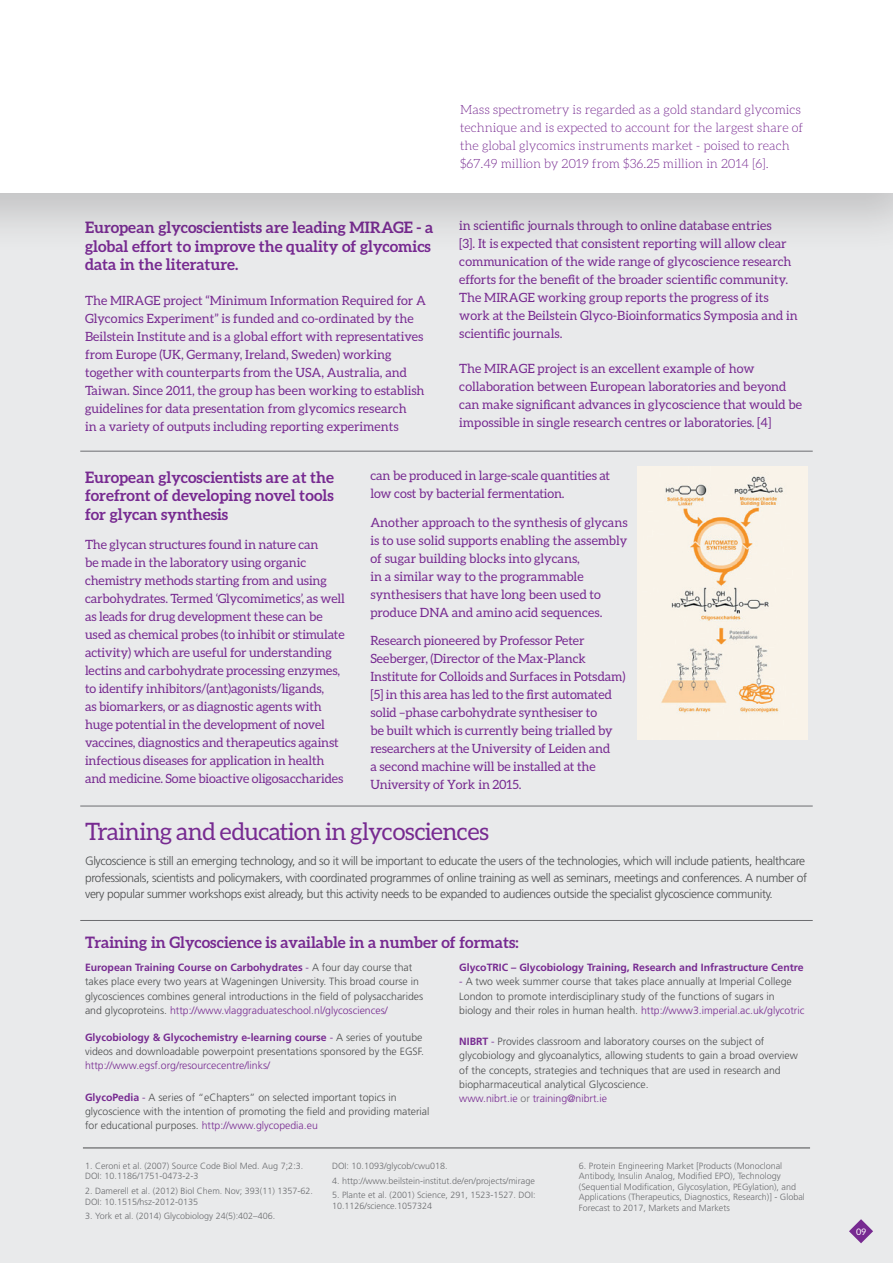
<style>
.page{position:relative;width:893px;height:1263px;background:#e9eaeb}
.page>*{position:absolute;margin:0;border:0;box-sizing:border-box;transform-origin:0 0}
.Heading{font:24px "Aleo";letter-spacing:-.025em;color:#772a91}
.Highlight_heading{font:700 15.75px/18.8px "Aleo";color:#772a91}
.HIghlight{font:12.75px/18px "Aleo";color:#772a91}
.HIghlight-2{font:300 12.75px/18px "Aleo";color:#772a91}
.Body{font:300 12px/16.5px "Frutiger";letter-spacing:-.03em;color:#4b4c4d}
.Body-2{font:300 10.5px/14.2px "Frutiger";color:#4b4c4d}
.Body-3{font:700 10.5px "Frutiger";color:#772a91}
.web_address{font:300 10.5px "Frutiger";color:#772a91}
.References{font:300 9px/10.5px "Frutiger";color:#6c6d70}
.t1{font:9px "Aleo";color:#fff}
.s1{font-weight:700;color:#772a91}
.s2{color:#772a91}
.s3{color:#6c6d70}
</style>
<div class="page">
<svg style="left:849px;top:1219px;width:24px;height:24px"></svg>
<img style="left:638px;top:467px;width:170px;height:273px">
<hr style="left:80px;top:806px;width:733px;height:1px;background:#6c6d70">
<hr style="left:83px;top:1148px;width:727px;height:1px;background:#4b4c4d">
<hr style="left:80px;top:920px;width:733px;height:1px;background:#6c6d70">
<hr style="left:80px;top:451px;width:733px;height:1px;background:#6c6d70">
<div style="left:0;top:0;width:893px;height:257px;background:#231f20;opacity:.2"></div>
<div style="left:0;top:0;width:893px;height:192px;background:#fff"></div>
<p class="Highlight_heading" style="left:85px;top:217px;width:350px">European glycoscientists are leading MIRAGE - a global effort to improve the quality of glycomics data in the literature.</p>
<p class="HIghlight" style="left:85px;top:292px;width:342px">The MIRAGE project “Minimum Information Required for A Glycomics Experiment” is funded and co-ordinated by the Beilstein Institute and is a global effort with representatives from Europe (UK, Germany, Ireland, Sweden) working together with counterparts from the USA, Australia, and Taiwan. Since 2011, the group has been working to establish guidelines for data presentation from glycomics research<br>in a variety of outputs including reporting experiments</p>
<p class="HIghlight-2" style="left:460px;top:101px;width:345px">Mass spectrometry is regarded as a gold standard glycomics technique and is expected to account for the largest share of the global glycomics instruments market - poised to reach $67.49 million by 2019 from $36.25 million in 2014 [6].</p>
<p class="HIghlight" style="left:459px;top:217px;width:340px">in scientific journals through to online database entries<br>[3]. It is expected that consistent reporting will allow clear communication of the wide range of glycoscience research efforts for the benefit of the broader scientific community.<br>The MIRAGE working group reports the progress of its work at the Beilstein Glyco-Bioinformatics Symposia and in scientific journals.</p>
<p class="HIghlight" style="left:459px;top:360px;width:344px">The MIRAGE project is an excellent example of how collaboration between European laboratories and beyond can make significant advances in glycoscience that would be impossible in single research centres or laboratories. [4]</p>
<p class="Highlight_heading" style="left:85px;top:467px;width:250px;text-align:justify">European glycoscientists are at the forefront of developing novel tools for glycan synthesis</p>
<p class="HIghlight" style="left:85px;top:535px;width:261px">The glycan structures found in nature can<br>be made in the laboratory using organic chemistry methods starting from and using carbohydrates. Termed ‘Glycomimetics’, as well as leads for drug development these can be used as chemical probes (to inhibit or stimulate activity) which are useful for understanding lectins and carbohydrate processing enzymes, to identify inhibitors/(ant)agonists/ligands,<br>as biomarkers, or as diagnostic agents with huge potential in the development of novel vaccines, diagnostics and therapeutics against infectious diseases for application in health and medicine. Some bioactive oligosaccharides</p>
<p class="HIghlight" style="left:370px;top:466px;width:241px">can be produced in large-scale quantities at low cost by bacterial fermentation.</p>
<p class="HIghlight" style="left:370px;top:513px;width:259px">Another approach to the synthesis of glycans is to use solid supports enabling the assembly of sugar building blocks into glycans,<br>in a similar way to the programmable synthesisers that have long been used to produce DNA and amino acid sequences.</p>
<p class="HIghlight" style="left:370px;top:632px;width:256px">Research pioneered by Professor Peter Seeberger, (Director of the Max-Planck Institute for Colloids and Surfaces in Potsdam) [5] in this area has led to the first automated solid –phase carbohydrate synthesiser to<br>be built which is currently being trialled by researchers at the University of Leiden and<br>a second machine will be installed at the University of York in 2015.</p>
<p class="Heading" style="left:85px;top:818px;width:405px">Training and education in glycosciences</p>
<p class="Body" style="left:85px;top:853px;width:723px">Glycoscience is still an emerging technology, and so it will be important to educate the users of the technologies, which will include patients, healthcare professionals, scientists and policymakers, with coordinated programmes of online training as well as seminars, meetings and conferences. A number of very popular summer workshops exist already, but this activity needs to be expanded to audiences outside the specialist glycoscience community.</p>
<p class="Highlight_heading" style="left:85px;top:932px;width:435px">Training in Glycoscience is available in a number of formats:</p>
<p class="Body-2" style="left:85px;top:960px;width:340px"><span class="s1">European Training Course on Carbohydrates</span> <span class="s2">-</span> A four day course that takes place every two years at Wageningen University. This broad course in glycosciences combines general introductions in the field of polysaccharides and glycoproteins. <span class="s2">http://www.vlaggraduateschool.nl/glycosciences/</span></p>
<p class="Body-2" style="left:85px;top:1030px;width:341px"><span class="s1">Glycobiology &amp; Glycochemistry e-learning course</span> <span class="s2">-</span> A series of youtube videos and downloadable powerpoint presentations sponsored by the EGSF. <span class="s2">http://www.egsf.org/resourcecentre/links/</span></p>
<p class="Body-2" style="left:85px;top:1090px;width:346px"><span class="s1">GlycoPedia</span> <span class="s2">-</span> A series of “eChapters” on selected important topics in glycoscience with the intention of promoting the field and providing material for educational purposes. <span class="s2">http://www.glycopedia.eu</span></p>
<p class="Body-3" style="left:459px;top:961px;width:346px">GlycoTRIC – Glycobiology Training, Research and Infrastructure Centre</p>
<p class="Body-2" style="left:459px;top:975px;width:347px"><span class="s2">-</span> A two week summer course that takes place annually at Imperial College<br>London to promote interdisciplinary study of the functions of sugars in biology and their roles in human health. <span class="s2">http://www3.imperial.ac.uk/glycotric</span></p>
<p class="Body-2" style="left:459px;top:1034px;width:340px"><span class="s1">NIBRT</span> <span class="s2">-</span> Provides classroom and laboratory courses on the subject of glycobiology and glycoanalytics, allowing students to gain a broad overview of the concepts, strategies and techniques that are used in research and biopharmaceutical analytical Glycoscience.</p>
<p class="web_address" style="left:459px;top:1092px;width:149px">www.nibrt.ie <span class="s3">or</span> training@nibrt.ie</p>
<p class="References" style="left:85px;top:1160px;width:220px">1. Ceroni et al. (2007) Source Code Biol Med. Aug 7;2:3.<br>DOI: 10.1186/1751-0473-2-3</p>
<p class="References" style="left:85px;top:1186px;width:229px">2. Damerell et al. (2012) Biol Chem. Nov; 393(11) 1357-62.<br>DOI: 10.1515/hsz-2012-0135</p>
<p class="References" style="left:85px;top:1211px;width:192px">3. York et al. (2014) Glycobiology 24(5):402–406.</p>
<p class="References" style="left:332px;top:1160px;width:117px">DOI: 10.1093/glycob/cwu018.</p>
<p class="References" style="left:332px;top:1175px;width:204px">4. http://www.beilstein-institut.de/en/projects/mirage</p>
<p class="References" style="left:332px;top:1190px;width:205px">5. Plante et al. (2001) Science, 291, 1523-1527. DOI:<br>10.1126/science.1057324</p>
<p class="References" style="left:579px;top:1160px;width:227px">6. Protein Engineering Market [Products (Monoclonal Antibody, Insulin Analog, Modified EPO), Technology (Sequential Modification, Glycosylation, PEGylation), and Applications (Therapeutics, Diagnostics, Research)] - Global Forecast to 2017, Markets and Markets</p>
<p class="t1" style="left:856px;top:1226px;width:11px">09</p>
</div>
